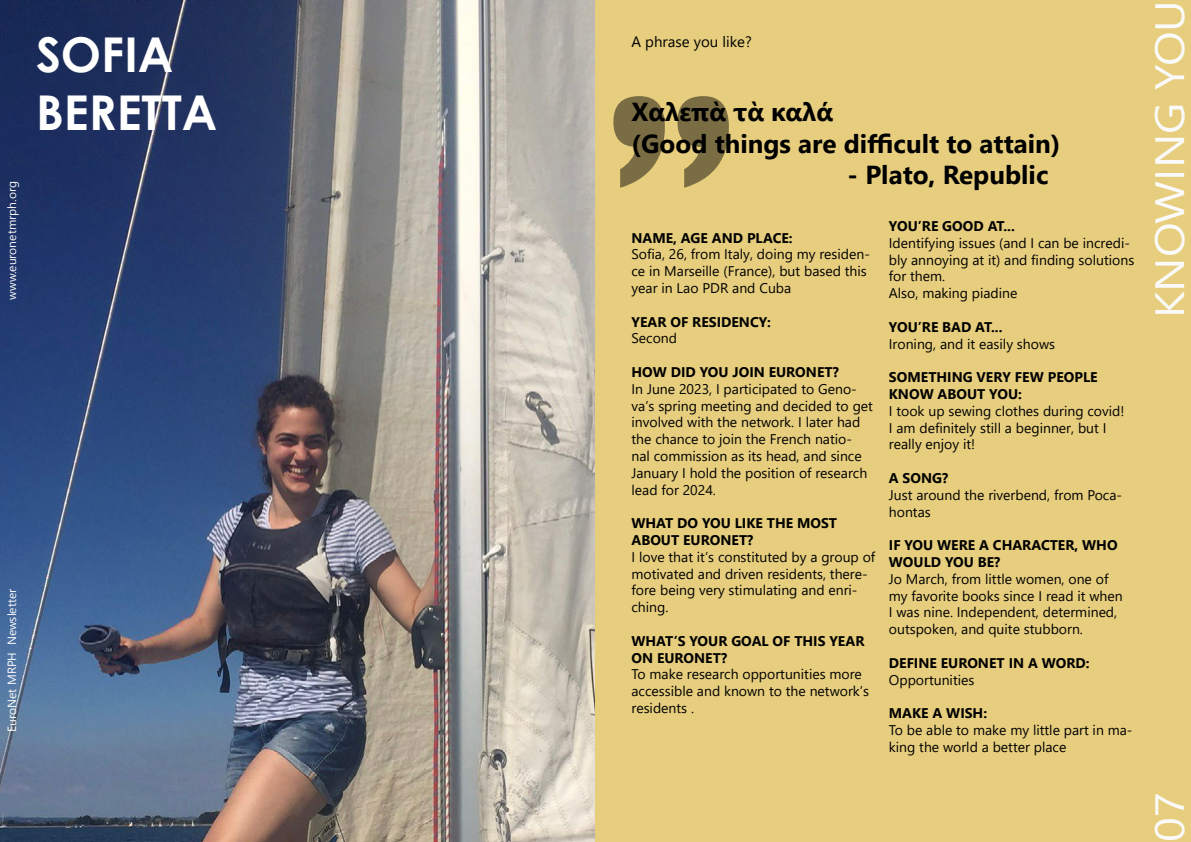
<style>
.page{position:relative;width:1191px;height:842px;background:#fff}
.page>*{position:absolute;margin:0;border:0;box-sizing:border-box;transform-origin:0 0}
.t1{font:700 300px "Britannic";color:#000}
.t2{font:700 48px/57.6px "Century Gothic";color:#fff}
.t3{font:40.8px "Segoe UI";color:#fbfafa;scale:1.13 1}
.t4{font:700 26px/31.2px "Segoe UI";color:#000}
.t5{font:15px "Segoe UI";color:#000}
.t6{font:14px/16.8px "Segoe UI";color:#000}
.t7{font:700 14px/16.8px "Segoe UI";color:#000}
.t8{font:12px "Segoe UI Emoji";color:#fbfafa}
</style>
<div class="page">
<img style="left:0;top:0;width:595px;height:842px">
<div style="left:595px;top:0;width:596px;height:841px;background:#e7ce7e"></div>
<svg style="left:8px;top:622px;width:8px;height:22px"></svg>
<svg style="left:10px;top:608px;width:6px;height:5px"></svg>
<svg style="left:10px;top:589px;width:6px;height:10px"></svg>
<svg style="left:10px;top:266px;width:6px;height:34px"></svg>
<svg style="left:10px;top:254px;width:6px;height:4px"></svg>
<svg style="left:10px;top:235px;width:6px;height:5px"></svg>
<svg style="left:8px;top:653px;width:8px;height:78px"></svg>
<svg style="left:7px;top:182px;width:12px;height:47px"></svg>
<p class="t8" style="left:5px;top:265px;width:36px;rotate:-90deg">◆□■ ▼</p>
<p class="t8" style="left:5px;top:621px;width:24px;rotate:-90deg">▲● ▼▼</p>
<h2 class="t2" style="left:36px;top:24px;width:183px">SOFIA<br>BERETTA</h2>
<p class="t5" style="left:631px;top:27px;width:122px">A phrase you like?</p>
<h1 class="t1" style="left:743px;top:254px;width:145px;rotate:-180deg">“</h1>
<h3 class="t4" style="left:631px;top:94px;width:430px">Χαλεπὰ τὰ καλά<br>(Good things are difficult to attain)</h3>
<h3 class="t4" style="left:847px;top:157px;width:202px">- Plato, Republic</h3>
<p class="t7" style="left:631px;top:228px;width:163px">NAME, AGE AND PLACE:</p>
<p class="t6" style="left:631px;top:245px;width:240px">Sofia, 26, from Italy, doing my residen&shy;ce in Marseille (France), but based this year in Lao PDR and Cuba</p>
<p class="t7" style="left:631px;top:312px;width:141px">YEAR OF RESIDENCY:</p>
<p class="t6" style="left:631px;top:329px;width:47px">Second</p>
<p class="t7" style="left:631px;top:362px;width:209px">HOW DID YOU JOIN EURONET?</p>
<p class="t6" style="left:631px;top:379px;width:243px">In June 2023, I participated to Geno&shy;va’s spring meeting and decided to get involved with the network. I later had the chance to join the French natio&shy;nal commission as its head, and since January I hold the position of research lead for 2024.</p>
<p class="t7" style="left:631px;top:514px;width:207px">WHAT DO YOU LIKE THE MOST<br>ABOUT EURONET?</p>
<p class="t6" style="left:631px;top:547px;width:245px">I love that it’s constituted by a group of motivated and driven residents, there&shy;fore being very stimulating and enri&shy;ching.</p>
<p class="t7" style="left:631px;top:631px;width:234px">WHAT’S YOUR GOAL OF THIS YEAR<br>ON EURONET?</p>
<p class="t6" style="left:631px;top:665px;width:239px">To make research opportunities more accessible and known to the network’s residents .</p>
<p class="t7" style="left:889px;top:217px;width:127px">YOU’RE GOOD AT...</p>
<p class="t6" style="left:889px;top:233px;width:247px">Identifying issues (and I can be incredi&shy;bly annoying at it) and finding solutions for them.<br>Also, making piadine</p>
<p class="t7" style="left:889px;top:317px;width:115px">YOU’RE BAD AT...</p>
<p class="t6" style="left:889px;top:334px;width:168px">Ironing, and it easily shows</p>
<p class="t7" style="left:889px;top:368px;width:210px">SOMETHING VERY FEW PEOPLE<br>KNOW ABOUT YOU:</p>
<p class="t6" style="left:889px;top:401px;width:237px">I took up sewing clothes during covid!<br>I am definitely still a beginner, but I really enjoy it!</p>
<p class="t7" style="left:889px;top:469px;width:61px">A SONG?</p>
<p class="t6" style="left:889px;top:485px;width:235px">Just around the riverbend, from Poca&shy;hontas</p>
<p class="t7" style="left:889px;top:536px;width:230px">IF YOU WERE A CHARACTER, WHO<br>WOULD YOU BE?</p>
<p class="t6" style="left:889px;top:569px;width:235px">Jo March, from little women, one of my favorite books since I read it when I was nine. Independent, determined, outspoken, and quite stubborn.</p>
<p class="t7" style="left:889px;top:653px;width:202px">DEFINE EURONET IN A WORD:</p>
<p class="t6" style="left:889px;top:670px;width:87px">Opportunities</p>
<p class="t7" style="left:889px;top:704px;width:100px">MAKE A WISH:</p>
<p class="t6" style="left:889px;top:720px;width:245px">To be able to make my little part in ma&shy;king the world a better place</p>
<h3 class="t3" style="left:1131px;top:318px;width:283px;rotate:-90deg">KNOWING YOU</h3>
<h3 class="t3" style="left:1131px;top:842px;width:45px;rotate:-90deg">07</h3>
</div>
